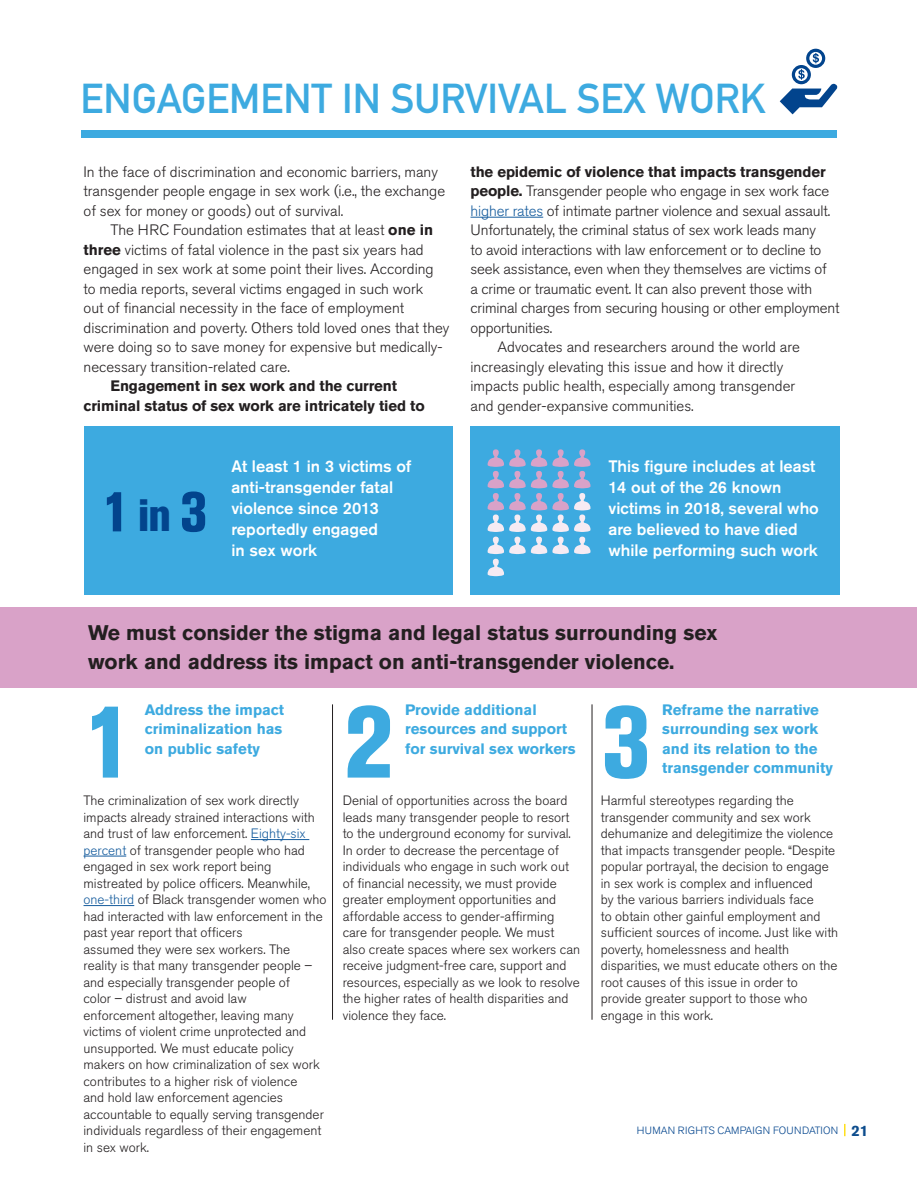
<style>
.page{position:relative;width:918px;height:1188px;background:#fff}
.page>*{position:absolute;margin:0;border:0;box-sizing:border-box;transform-origin:0 0}
.t1{font:800 condensed 100.5px "Akzidenz Grotesk Pro";color:#3daae0}
.t2{font:800 condensed 55.5px "Akzidenz Grotesk Pro";color:#02448d}
.t3{font:700 41.25px "DIN Alternate";color:#3daae0}
.t4{font:700 21px/28.5px "Akzidenz Grotesk Pro";color:#231f20}
.Info_Caption{font:500 16.5px/21px "Akzidenz Grotesk Pro";color:#fff}
.Body_Copy_Indent{font:300 15px/19.5px "Akzidenz Grotesk Pro";color:#231f20}
.t5{font:700 15px/19.5px "Akzidenz Grotesk Pro";color:#3daae0}
.Body_Copy_NO_Indent{font:300 15px/19.5px "Akzidenz Grotesk Pro";color:#231f20}
.Body_Copy_Indent-2{font:700 15px/19.5px "Akzidenz Grotesk Pro";letter-spacing:-.01em;color:#231f20;text-align:center}
.t6{font:300 13.5px/16.5px "Akzidenz Grotesk Pro";color:#231f20}
._123_Titles{font:300 10.5px "Akzidenz Grotesk Pro";letter-spacing:.02em;color:#02448d}
.s1{font-weight:700}
.s2{color:#175d9e}
.s3{font-size:45px}
.s4{font-family:"Akzidenz Grotesk BE"}
.s5{font-weight:700;font-size:15px;color:#0d4d8d}
</style>
<div class="page">
<svg style="left:844px;top:1124px;width:2px;height:12px"></svg>
<div style="left:0;top:607px;width:917px;height:81px;background:#d9a2c8"></div>
<div style="left:471px;top:426px;width:369px;height:169px;background:#3daae0"></div>
<div style="left:84px;top:426px;width:369px;height:169px;background:#3daae0"></div>
<div style="left:81px;top:130px;width:756px;height:8px;background:#3daae0"></div>
<hr style="left:471px;top:217px;width:72px;height:1px;background:#175d9e">
<hr style="left:251px;top:839px;width:58px;height:1px;background:#175d9e">
<hr style="left:84px;top:856px;width:42px;height:1px;background:#175d9e">
<hr style="left:84px;top:905px;width:50px;height:1px;background:#175d9e">
<hr style="left:332px;top:704px;width:1px;height:316px;background:#231f20">
<hr style="left:592px;top:704px;width:1px;height:316px;background:#231f20">
<svg style="left:780px;top:49px;width:57px;height:65px"></svg>
<svg style="left:488px;top:449px;width:103px;height:127px"></svg>
<p class="t3" style="left:81px;top:67px;width:687px">ENGAGEMENT IN SURVIVAL SEX WORK</p>
<p class="Body_Copy_NO_Indent" style="left:84px;top:162px;width:363px">In the face of discrimination and economic barriers, many transgender people engage in sex work (i.e., the exchange of sex for money or goods) out of survival.</p>
<p class="Body_Copy_Indent" style="left:84px;top:220px;width:368px;text-indent:27px">The HRC Foundation estimates that at least <span class="s1">one in three</span> victims of fatal violence in the past six years had engaged in sex work at some point their lives. According to media reports, several victims engaged in such work<br>out of financial necessity in the face of employment discrimination and poverty. Others told loved ones that they were doing so to save money for expensive but medically&shy;necessary transition-related care.</p>
<p class="Body_Copy_Indent-2" style="left:84px;top:376px;width:343px">Engagement in sex work and the current criminal status of sex work are intricately tied to</p>
<p class="Body_Copy_Indent" style="left:471px;top:162px;width:371px"><span class="s1">the epidemic of violence that impacts transgender people.</span> Transgender people who engage in sex work face <span class="s2">higher rates</span> of intimate partner violence and sexual assault.<br>Unfortunately, the criminal status of sex work leads many<br>to avoid interactions with law enforcement or to decline to seek assistance, even when they themselves are victims of<br>a crime or traumatic event. It can also prevent those with criminal charges from securing housing or other employment opportunities.</p>
<p class="Body_Copy_Indent" style="left:471px;top:337px;width:331px;text-indent:27px">Advocates and researchers around the world are increasingly elevating this issue and how it directly impacts public health, especially among transgender and gender-expansive communities.</p>
<p class="t2" style="left:102px;top:476px;width:107px">1 <span class="s3">in</span> 3</p>
<p class="Info_Caption" style="left:231px;top:455px;width:182px">At least 1 in 3 victims of anti-transgender fatal violence since 2013 reportedly engaged<br>in sex work</p>
<p class="Info_Caption" style="left:609px;top:456px;width:212px">This figure includes at least<br>14 out of the 26 known victims in 2018, several who are believed to have died while performing such work</p>
<p class="t4" style="left:88px;top:619px;width:631px">We must consider the stigma and legal status surrounding sex work and address its impact on anti-transgender violence.</p>
<p class="t5" style="left:405px;top:700px;width:172px">Provide additional resources and support for survival sex workers</p>
<p class="t5" style="left:662px;top:700px;width:158px;text-align:justify">Reframe the narrative surrounding sex work and its relation to the</p>
<p class="t5" style="left:145px;top:700px;width:141px">Address the impact criminalization has</p>
<p class="t5" style="left:145px;top:739px;width:116px">on public safety</p>
<p class="t1" style="left:84px;top:678px;width:52px">1</p>
<p class="t1" style="left:344px;top:678px;width:52px">2</p>
<p class="t1" style="left:601px;top:678px;width:52px">3</p>
<p class="t5" style="left:662px;top:758px;width:172px">transgender community</p>
<p class="t6" style="left:84px;top:792px;width:233px">The criminalization of sex work directly impacts already strained interactions with and trust of law enforcement. <span class="s2">Eighty-six percent</span> of transgender people who had engaged in sex work report being</p>
<p class="t6" style="left:84px;top:875px;width:244px">mistreated by police officers. Meanwhile, <span class="s2">one-third</span> of Black transgender women who had interacted with law enforcement in the past year report that officers</p>
<p class="t6" style="left:84px;top:941px;width:208px">assumed they were sex workers. The</p>
<p class="t6" style="left:84px;top:957px;width:230px">reality is that many transgender people <span class="s4">– </span>and especially transgender people of</p>
<p class="t6" style="left:84px;top:990px;width:165px">color <span class="s4">–</span> distrust and avoid law</p>
<p class="t6" style="left:84px;top:1007px;width:242px">enforcement altogether, leaving many victims of violent crime unprotected and unsupported. We must educate policy makers on how criminalization of sex work contributes to a higher risk of violence<br>and hold law enforcement agencies accountable to equally serving transgender individuals regardless of their engagement in sex work.</p>
<p class="t6" style="left:343px;top:792px;width:239px">Denial of opportunities across the board leads many transgender people to resort to the underground economy for survival.<br>In order to decrease the percentage of individuals who engage in such work out of financial necessity, we must provide greater employment opportunities and affordable access to gender-affirming care for transgender people. We must also create spaces where sex workers can receive judgment-free care, support and resources, especially as we look to resolve the higher rates of health disparities and violence they face.</p>
<p class="t6" style="left:601px;top:792px;width:195px">Harmful stereotypes regarding the</p>
<p class="t6" style="left:601px;top:809px;width:239px">transgender community and sex work dehumanize and delegitimize the violence that impacts transgender people. “Despite popular portrayal, the decision to engage in sex work is complex and influenced<br>by the various barriers individuals face<br>to obtain other gainful employment and sufficient sources of income. Just like with poverty, homelessness and health</p>
<p class="t6" style="left:601px;top:957px;width:238px">disparities, we must educate others on the root causes of this issue in order to</p>
<p class="t6" style="left:601px;top:990px;width:208px">provide greater support to those who engage in this work.</p>
<p class="_123_Titles" style="left:637px;top:1124px;width:233px">HUMAN RIGHTS CAMPAIGN FOUNDATION <span class="s5">21</span></p>
</div>
